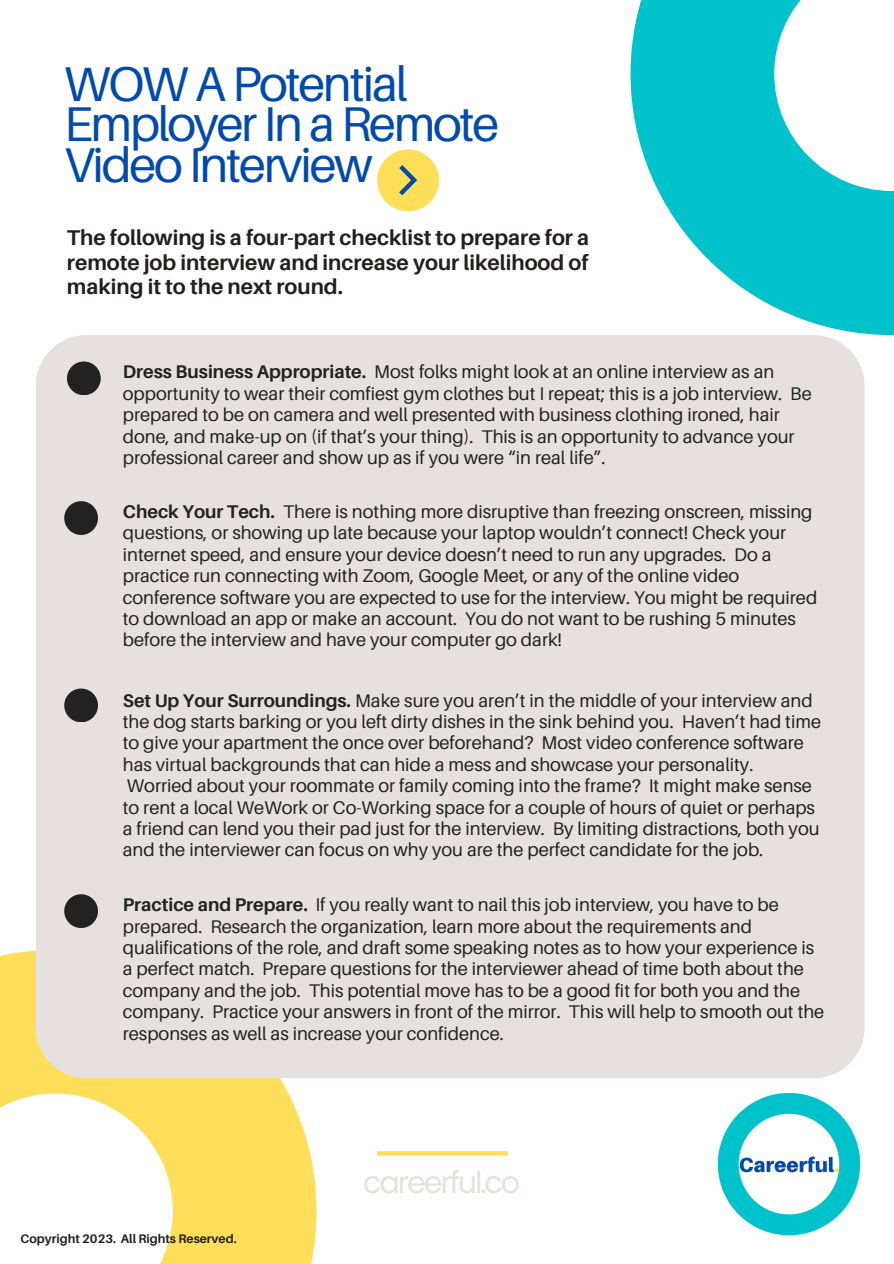
<style>
.page{position:relative;width:894px;height:1264px;background:#fff}
.page>*{position:absolute;margin:0;border:0;box-sizing:border-box;transform-origin:0 0}
.t1{font:48.75px/40.5px "Aileron";letter-spacing:-.045em;color:#004aad}
.t2{font:30.3px "Poppins";letter-spacing:-.07em;color:#e6e0df}
.t3{font:700 21.3px/24.8px "Aileron";color:#231f1f;text-align:justify}
.t4{font:18.3px/21.5px "Aileron";color:#222}
.t5{font:700 12.3px "Aileron";color:#231f1f}
.s1{font-weight:700}
</style>
<div class="page">
<svg style="left:630px;top:0;width:263px;height:335px;fill:#00c2cb"></svg>
<svg style="left:0;top:950px;width:317px;height:313px;fill:#ffde59"></svg>
<div style="left:377px;top:149px;width:62px;height:62px;background:#ffde59;border-radius:50%"></div>
<svg style="left:399px;top:165px;width:18px;height:30px"></svg>
<svg style="left:377px;top:1151px;width:130px;height:4px"></svg>
<img style="left:717px;top:1092px;width:144px;height:144px">
<div style="left:36px;top:335px;width:828px;height:743px;background:#e6e0df;border-radius:51px"></div>
<div style="left:67px;top:361px;width:34px;height:34px;background:#222;border-radius:50%"></div>
<div style="left:64px;top:688px;width:34px;height:34px;background:#222;border-radius:50%"></div>
<div style="left:64px;top:501px;width:34px;height:34px;background:#222;border-radius:50%"></div>
<div style="left:64px;top:894px;width:34px;height:34px;background:#222;border-radius:50%"></div>
<p class="t1" style="left:64px;top:62px;width:436px">WOW A Potential<br>Employer In a Remote<br>Video Interview</p>
<p class="t3" style="left:67px;top:224px;width:523px">The following is a four-part checklist to prepare for a remote job interview and increase your likelihood of making it to the next round.</p>
<p class="t4" style="left:123px;top:361px;width:690px"><span class="s1">Dress Business Appropriate.</span> Most folks might look at an online interview as an opportunity to wear their comfiest gym clothes but I repeat; this is a job interview. Be prepared to be on camera and well presented with business clothing ironed, hair done, and make-up on (if that’s your thing). This is an opportunity to advance your professional career and show up as if you were “in real life”.</p>
<p class="t4" style="left:123px;top:500px;width:695px"><span class="s1">Check Your Tech.</span> There is nothing more disruptive than freezing onscreen, missing questions, or showing up late because your laptop wouldn’t connect! Check your internet speed, and ensure your device doesn’t need to run any upgrades. Do a practice run connecting with Zoom, Google Meet, or any of the online video conference software you are expected to use for the interview. You might be required to download an app or make an account. You do not want to be rushing 5 minutes before the interview and have your computer go dark!</p>
<p class="t4" style="left:123px;top:689px;width:699px"><span class="s1">Set Up Your Surroundings.</span> Make sure you aren’t in the middle of your interview and the dog starts barking or you left dirty dishes in the sink behind you. Haven’t had time to give your apartment the once over beforehand? Most video conference software has virtual backgrounds that can hide a mess and showcase your personality.<br>Worried about your roommate or family coming into the frame? It might make sense to rent a local WeWork or Co-Working space for a couple of hours of quiet or perhaps a friend can lend you their pad just for the interview. By limiting distractions, both you and the interviewer can focus on why you are the perfect candidate for the job.</p>
<p class="t4" style="left:123px;top:893px;width:702px"><span class="s1">Practice and Prepare.</span> If you really want to nail this job interview, you have to be prepared. Research the organization, learn more about the requirements and qualifications of the role, and draft some speaking notes as to how your experience is a perfect match. Prepare questions for the interviewer ahead of time both about the company and the job. This potential move has to be a good fit for both you and the company. Practice your answers in front of the mirror. This will help to smooth out the responses as well as increase your confidence.</p>
<p class="t5" style="left:21px;top:1231px;width:217px">Copyright 2023. All Rights Reserved.</p>
<p class="t2" style="left:363px;top:1161px;width:159px">careerful.co</p>
</div>
